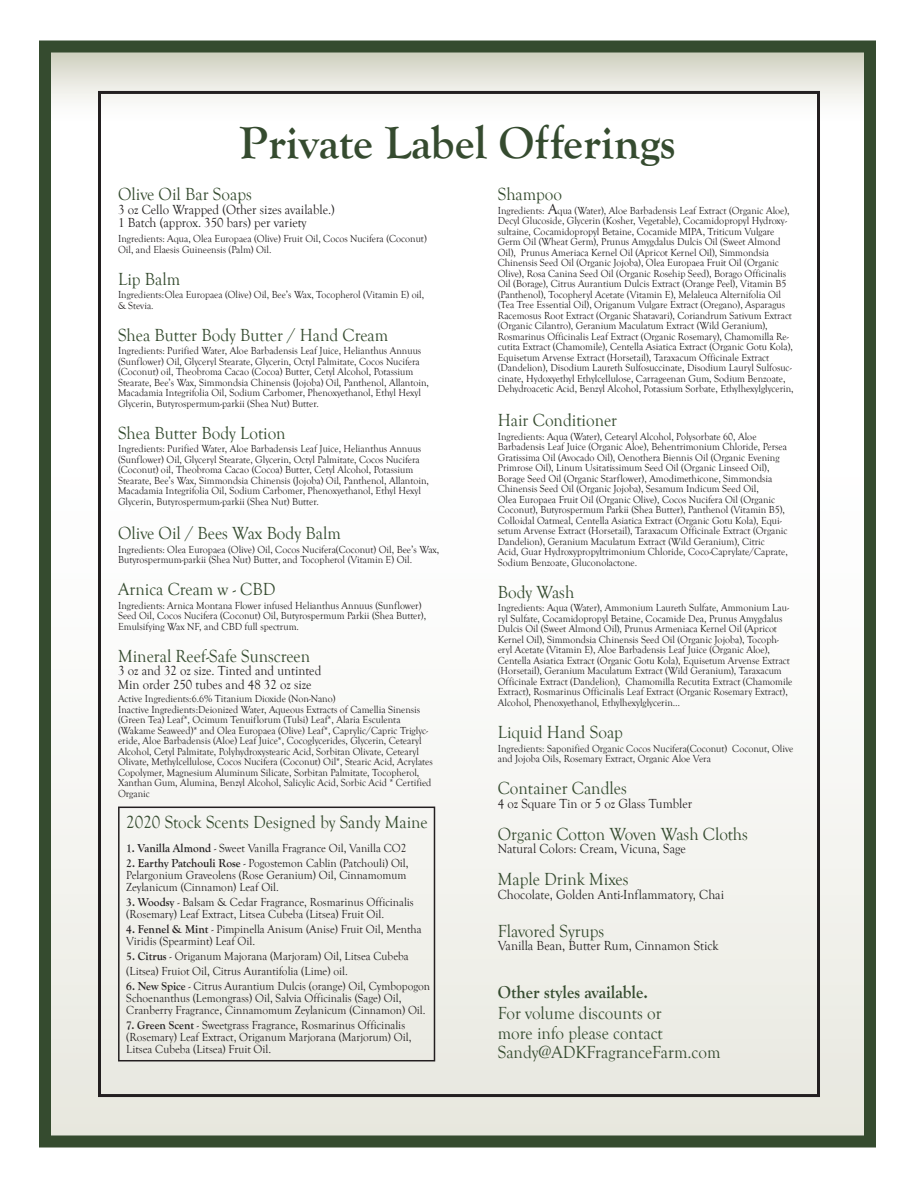
<style>
.page{position:relative;width:918px;height:1188px;background:#fff}
.page>*{position:absolute;margin:0;border:0;box-sizing:border-box;transform-origin:0 0}
.t1{font:700 46.5px "Goudy Old Style T";color:#354b2f}
.t2{font:18px/19.5px "Goudy Old Style T";color:#354b2f;scale:.95 1}
.t3{font:700 18px "Goudy Old Style T";color:#354b2f;scale:.95 1}
.t4{font:13.5px/13.5px "Goudy Old Style T";color:#231f20;scale:.95 1}
.t5{font:12px/12px "Goudy Old Style T";color:#231f20;scale:.95 1}
.t6{font:10.5px/10.5px "Goudy Old Style T";color:#231f20;scale:.95 1}
.t7{font:10.5px/10.5px "Goudy Old Style T";color:#231f20;scale:.94 1}
.s1{font-weight:700}
.s2{font-size:15px}
</style>
<div class="page">
<div style="left:39px;top:40px;width:837px;height:1108px;border:12px solid #354b2f"></div>
<div style="left:118px;top:807px;width:317px;height:254px;border:2px solid #231f20"></div>
<h1 class="t1" style="left:240px;top:116px;width:438px">Private Label Offerings</h1>
<h2 class="t2" style="left:118px;top:185px;width:142px">Olive Oil Bar Soaps</h2>
<p class="t4" style="left:118px;top:203px;width:230px">3 oz Cello Wrapped (Other sizes available.)<br>1 Batch (approx. 350 bars) per variety</p>
<p class="t6" style="left:118px;top:234px;width:326px">Ingredients: Aqua, Olea Europaea (Olive) Fruit Oil, Cocos Nucifera (Coconut)<br>Oil, and Elaesis Guineensis (Palm) Oil.</p>
<h2 class="t2" style="left:118px;top:270px;width:67px">Lip Balm</h2>
<p class="t7" style="left:118px;top:290px;width:327px">Ingredients:Olea Europaea (Olive) Oil, Bee’s Wax, Tocopherol (Vitamin E) oil, &amp; Stevia.</p>
<h2 class="t2" style="left:118px;top:326px;width:286px">Shea Butter Body Butter / Hand Cream</h2>
<p class="t6" style="left:118px;top:346px;width:329px">Ingredients: Purified Water, Aloe Barbadensis Leaf Juice, Helianthus Annuus (Sunflower) Oil, Glyceryl Stearate, Glycerin, Octyl Palmitate, Cocos Nucifera (Coconut) oil, Theobroma Cacao (Cocoa) Butter, Cetyl Alcohol, Potassium Stearate, Bee’s Wax, Simmondsia Chinensis (Jojoba) Oil, Panthenol, Allantoin, Macadamia Integrifolia Oil, Sodium Carbomer, Phenoxyethanol, Ethyl Hexyl Glycerin, Butyrospermum-parkii (Shea Nut) Butter.</p>
<h2 class="t2" style="left:118px;top:424px;width:178px">Shea Butter Body Lotion</h2>
<p class="t6" style="left:118px;top:444px;width:329px">Ingredients: Purified Water, Aloe Barbadensis Leaf Juice, Helianthus Annuus (Sunflower) Oil, Glyceryl Stearate, Glycerin, Octyl Palmitate, Cocos Nucifera (Coconut) oil, Theobroma Cacao (Cocoa) Butter, Cetyl Alcohol, Potassium Stearate, Bee’s Wax, Simmondsia Chinensis (Jojoba) Oil, Panthenol, Allantoin, Macadamia Integrifolia Oil, Sodium Carbomer, Phenoxyethanol, Ethyl Hexyl Glycerin, Butyrospermum-parkii (Shea Nut) Butter.</p>
<h2 class="t2" style="left:118px;top:524px;width:236px">Olive Oil / Bees Wax Body Balm</h2>
<p class="t6" style="left:118px;top:544px;width:340px">Ingredients: Olea Europaea (Olive) Oil, Cocos Nucifera(Coconut) Oil, Bee’s Wax,<br>Butyrospermum-parkii (Shea Nut) Butter, and Tocopherol (Vitamin E) Oil.</p>
<h2 class="t2" style="left:118px;top:580px;width:167px">Arnica Cream w - CBD</h2>
<p class="t6" style="left:118px;top:600px;width:326px">Ingredients: Arnica Montana Flower infused Helianthus Annuus (Sunflower)<br>Seed Oil, Cocos Nucifera (Coconut) Oil, Butyrospermum Parkii (Shea Butter),<br>Emulsifying Wax NF, and CBD full spectrum.</p>
<h2 class="t2" style="left:118px;top:647px;width:204px">Mineral Reef-Safe Sunscreen</h2>
<p class="t4" style="left:118px;top:665px;width:216px">3 oz and 32 oz size. Tinted and untinted<br>Min order 250 tubes and 48 32 oz size</p>
<p class="t6" style="left:118px;top:694px;width:333px">Active Ingredients:6.6% Titanium Dioxide (Non-Nano)<br>Inactive Ingredients:Deionized Water, Aqueous Extracts of Camellia Sinensis (Green Tea) Leaf*, Ocimum Tenuiflorum (Tulsi) Leaf*, Alaria Esculenta (Wakame Seaweed)* and Olea Europaea (Olive) Leaf*, Caprylic/Capric Triglyc&shy;eride, Aloe Barbadensis (Aloe) Leaf Juice*, Cocoglycerides, Glycerin, Cetearyl Alcohol, Cetyl Palmitate, Polyhydroxystearic Acid, Sorbitan Olivate, Cetearyl Olivate, Methylcellulose, Cocos Nucifera (Coconut) Oil*, Stearic Acid, Acrylates Copolymer, Magnesium Aluminum Silicate, Sorbitan Palmitate, Tocopherol, Xanthan Gum, Alumina, Benzyl Alcohol, Salicylic Acid, Sorbic Acid * Certified Organic</p>
<h2 class="t2" style="left:126px;top:812px;width:319px">2020 Stock Scents Designed by Sandy Maine</h2>
<p class="t5" style="left:126px;top:842px;width:296px"><span class="s1">1. Vanilla Almond</span> - Sweet Vanilla Fragrance Oil, Vanilla CO2</p>
<p class="t5" style="left:126px;top:857px;width:299px"><span class="s1">2. Earthy Patchouli Rose</span> - Pogostemon Cablin (Patchouli) Oil,<br>Pelargonium Graveolens (Rose Geranium) Oil, Cinnamomum<br>Zeylanicum (Cinnamon) Leaf Oil.</p>
<p class="t5" style="left:126px;top:896px;width:304px"><span class="s1">3. Woodsy</span> - Balsam &amp; Cedar Fragrance, Rosmarinus Officinalis (Rosemary) Leaf Extract, Litsea Cubeba (Litsea) Fruit Oil.</p>
<p class="t5" style="left:126px;top:923px;width:312px"><span class="s1">4. Fennel &amp; Mint</span> - Pimpinella Anisum (Anise) Fruit Oil, Mentha<br>Viridis (Spearmint) Leaf Oil.</p>
<p class="t5" style="left:126px;top:948px;width:299px;line-height:15px"><span class="s1">5. Citrus</span> - Origanum Majorana (Marjoram) Oil, Litsea Cubeba (Litsea) Fruiot Oil, Citrus Aurantifolia (Lime) oil.</p>
<p class="t5" style="left:126px;top:980px;width:321px"><span class="s1">6. New Spice</span> - Citrus Aurantium Dulcis (orange) Oil, Cymbopogon<br>Schoenanthus (Lemongrass) Oil, Salvia Officinalis (Sage) Oil,<br>Cranberry Fragrance, Cinnamomum Zeylanicum (Cinnamon) Oil.</p>
<p class="t5" style="left:126px;top:1019px;width:302px"><span class="s1">7. Green Scent</span> - Sweetgrass Fragrance, Rosmarinus Officinalis (Rosemary) Leaf Extract, Origanum Marjorana (Marjorum) Oil,<br>Litsea Cubeba (Litsea) Fruit Oil.</p>
<h2 class="t2" style="left:498px;top:185px;width:69px">Shampoo</h2>
<p class="t6" style="left:498px;top:205px;width:313px">Ingredients: <span class="s2">A</span>qua (Water), Aloe Barbadensis Leaf Extract (Organic Aloe), Decyl Glucoside, Glycerin (Kosher, Vegetable), Cocamidopropyl Hydroxy&shy;sultaine, Cocamidopropyl Betaine, Cocamide MIPA, Triticum Vulgare Germ Oil (Wheat Germ), Prunus Amygdalus Dulcis Oil (Sweet Almond Oil), Prunus Ameriaca Kernel Oil (Apricot Kernel Oil), Simmondsia Chinensis Seed Oil (Organic Jojoba), Olea Europaea Fruit Oil (Organic Olive), Rosa Canina Seed Oil (Organic Rosehip Seed), Borago Officinalis Oil (Borage), Citrus Aurantium Dulcis Extract (Orange Peel), Vitamin B5 (Panthenol), Tocopheryl Acetate (Vitamin E), Melaleuca Alternifolia Oil (Tea Tree Essential Oil), Origanum Vulgare Extract (Oregano), Asparagus Racemosus Root Extract (Organic Shatavari), Coriandrum Sativum Extract (Organic Cilantro), Geranium Maculatum Extract (Wild Geranium), Rosmarinus Officinalis Leaf Extract (Organic Rosemary), Chamomilla Re&shy;cutita Extract (Chamomile), Centella Asiatica Extract (Organic Gotu Kola), Equisetum Arvense Extract (Horsetail), Taraxacum Officinale Extract (Dandelion), Disodium Laureth Sulfosuccinate, Disodium Lauryl Sulfosuc&shy;cinate, Hydoxyethyl Ethylcellulose, Carrageenan Gum, Sodium Benzoate, Dehydroacetic Acid, Benzyl Alcohol, Potassium Sorbate, Ethylhexylglycerin,</p>
<h2 class="t2" style="left:498px;top:411px;width:127px">Hair Conditioner</h2>
<p class="t6" style="left:498px;top:431px;width:307px">Ingredients: Aqua (Water), Cetearyl Alcohol, Polysorbate 60, Aloe Barbadensis Leaf Juice (Organic Aloe), Behentrimonium Chloride, Persea Gratissima Oil (Avocado Oil), Oenothera Biennis Oil (Organic Evening Primrose Oil), Linum Usitatissimum Seed Oil (Organic Linseed Oil), Borage Seed Oil (Organic Starflower), Amodimethicone, Simmondsia Chinensis Seed Oil (Organic Jojoba), Sesamum Indicum Seed Oil,<br>Olea Europaea Fruit Oil (Organic Olive), Cocos Nucifera Oil (Organic Coconut), Butyrospermum Parkii (Shea Butter), Panthenol (Vitamin B5), Colloidal Oatmeal, Centella Asiatica Extract (Organic Gotu Kola), Equi&shy;setum Arvense Extract (Horsetail), Taraxacum Officinale Extract (Organic Dandelion), Geranium Maculatum Extract (Wild Geranium), Citric Acid, Guar Hydroxypropyltrimonium Chloride, Coco-Caprylate/Caprate, Sodium Benzoate, Gluconolactone.</p>
<h2 class="t2" style="left:498px;top:583px;width:82px">Body Wash</h2>
<p class="t6" style="left:498px;top:603px;width:312px">Ingredients: Aqua (Water), Ammonium Laureth Sulfate, Ammonium Lau&shy;ryl Sulfate, Cocamidopropyl Betaine, Cocamide Dea, Prunus Amygdalus Dulcis Oil (Sweet Almond Oil), Prunus Armeniaca Kernel Oil (Apricot Kernel Oil), Simmondsia Chinensis Seed Oil (Organic Jojoba), Tocoph&shy;eryl Acetate (Vitamin E), Aloe Barbadensis Leaf Juice (Organic Aloe), Centella Asiatica Extract (Organic Gotu Kola), Equisetum Arvense Extract (Horsetail), Geranium Maculatum Extract (Wild Geranium), Taraxacum Officinale Extract (Dandelion), Chamomilla Recutita Extract (Chamomile Extract), Rosmarinus Officinalis Leaf Extract (Organic Rosemary Extract), Alcohol, Phenoxyethanol, Ethylhexylglycerin…</p>
<h2 class="t2" style="left:498px;top:723px;width:133px">Liquid Hand Soap</h2>
<p class="t6" style="left:498px;top:743px;width:312px">Ingredients: Saponified Organic Cocos Nucifera(Coconut) Coconut, Olive and Jojoba Oils, Rosemary Extract, Organic Aloe Vera</p>
<h2 class="t2" style="left:498px;top:779px;width:137px">Container Candles</h2>
<p class="t4" style="left:498px;top:797px;width:206px">4 oz Square Tin or 5 oz Glass Tumbler</p>
<h2 class="t2" style="left:498px;top:825px;width:265px">Organic Cotton Woven Wash Cloths</h2>
<p class="t4" style="left:498px;top:842px;width:199px">Natural Colors: Cream, Vicuna, Sage</p>
<h2 class="t2" style="left:498px;top:870px;width:139px">Maple Drink Mixes</h2>
<p class="t4" style="left:498px;top:888px;width:240px">Chocolate, Golden Anti-Inflammatory, Chai</p>
<h2 class="t2" style="left:498px;top:921px;width:114px">Flavored Syrups</h2>
<p class="t4" style="left:498px;top:939px;width:234px">Vanilla Bean, Butter Rum, Cinnamon Stick</p>
<h2 class="t3" style="left:498px;top:982px;width:160px">Other styles available.</h2>
<h2 class="t2" style="left:498px;top:1004px;width:236px">For volume discounts or<br>more info please contact<br>Sandy@ADKFragranceFarm.com</h2>
</div>
